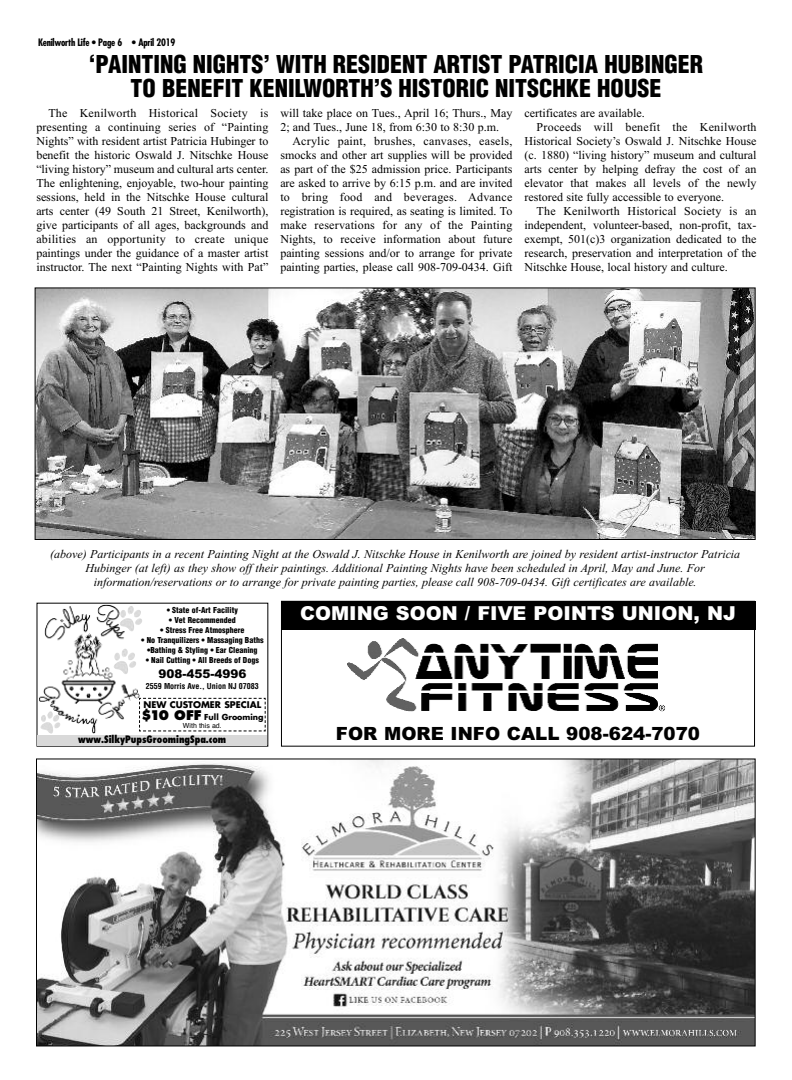
<style>
.page{position:relative;width:792px;height:1080px;background:#fff}
.page>*{position:absolute;margin:0;border:0;box-sizing:border-box;transform-origin:0 0}
.t1{font:900 condensed 24px/24px "Helvetica";color:#000;text-align:center}
.t2{font:900 19.2px "Arial";color:#fff}
.t3{font:900 18.2px "Arial";color:#000}
.t4{font:12px/14px "Times New Roman";color:#000;text-align:justify}
.t5{font:italic 12px/14px "Times New Roman";color:#000;text-align:center}
.t6{font:12px "Times New Roman";letter-spacing:.02em;color:#000}
.t7{font:900 12px "Arial";color:#000}
.t8{font:700 condensed 10px "Futura";letter-spacing:-.025em;color:#000}
.t9{font:800 condensed 10px "Futura";color:#000}
.t10{font:700 9px "Futura";color:#000}
.t11{font:900 condensed 8px "Helvetica";color:#000}
.t12{font:700 condensed 8px "Helvetica";color:#000}
.t13{font:700 8px "Futura";color:#000}
.t14{font:7px "Helvetica";color:#000}
.s1{font-weight:800;font-size:13px}
</style>
<div class="page">
<img style="left:38px;top:760px;width:716px;height:284px">
<img style="left:37px;top:289px;width:717px;height:249px">
<div style="left:35px;top:287px;width:721px;height:253px;border:1px solid #000"></div>
<div style="left:281px;top:601px;width:474px;height:146px;border:1px solid #000"></div>
<img style="left:347px;top:638px;width:318px;height:74px">
<div style="left:281px;top:601px;width:474px;height:29px;background:#000"></div>
<img style="left:39px;top:604px;width:101px;height:130px">
<img style="left:114px;top:649px;width:22px;height:25px">
<img style="left:40px;top:711px;width:20px;height:23px">
<img style="left:120px;top:606px;width:22px;height:25px">
<div style="left:37px;top:735px;width:230px;height:11px;background:#d9d9d9"></div>
<svg style="left:139px;top:697px;width:127px;height:35px"></svg>
<p class="t8" style="left:38px;top:38px;width:139px">Kenilworth Life • Page 6 • April 2019</p>
<h1 class="t1" style="left:89px;top:52px;width:616px">‘PAINTING NIGHTS’ WITH RESIDENT ARTIST PATRICIA HUBINGER<br>TO BENEFIT KENILWORTH’S HISTORIC NITSCHKE HOUSE</h1>
<p class="t4" style="left:36px;top:105px;width:234px;text-indent:12px">The Kenilworth Historical Society is presenting a continuing series of “Painting Nights” with resident artist Patricia Hubinger to benefit the historic Oswald J. Nitschke House “living history” museum and cultural arts center.<br>The enlightening, enjoyable, two-hour painting sessions, held in the Nitschke House cultural arts center (49 South 21 Street, Kenilworth), give participants of all ages, backgrounds and abilities an opportunity to create unique paintings under the guidance of a master artist instructor. The next “Painting Nights with Pat”</p>
<p class="t4" style="left:280px;top:105px;width:234px">will take place on Tues., April 16; Thurs., May<br>2; and Tues., June 18, from 6:30 to 8:30 p.m.</p>
<p class="t4" style="left:525px;top:105px;width:122px">certificates are available.</p>
<p class="t6" style="left:537px;top:119px;width:221px">Proceeds will benefit the Kenilworth</p>
<p class="t4" style="left:525px;top:133px;width:234px">Historical Society’s Oswald J. Nitschke House</p>
<p class="t4" style="left:525px;top:147px;width:234px">(c. 1880) “living history” museum and cultural</p>
<p class="t4" style="left:525px;top:161px;width:233px">arts center by helping defray the cost of an</p>
<p class="t4" style="left:525px;top:175px;width:233px">elevator that makes all levels of the newly</p>
<p class="t4" style="left:525px;top:189px;width:201px">restored site fully accessible to everyone.</p>
<p class="t4" style="left:537px;top:203px;width:221px">The Kenilworth Historical Society is an</p>
<p class="t4" style="left:525px;top:217px;width:233px">independent, volunteer-based, non-profit, tax-</p>
<p class="t4" style="left:525px;top:231px;width:234px">exempt, 501(c)3 organization dedicated to the</p>
<p class="t4" style="left:525px;top:245px;width:234px">research, preservation and interpretation of the</p>
<p class="t4" style="left:525px;top:259px;width:205px">Nitschke House, local history and culture.</p>
<p class="t4" style="left:280px;top:133px;width:234px;text-indent:12px">Acrylic paint, brushes, canvases, easels, smocks and other art supplies will be provided as part of the $25 admission price. Participants are asked to arrive by 6:15 p.m. and are invited to bring food and beverages. Advance registration is required, as seating is limited. To make reservations for any of the Painting Nights, to receive information about future painting sessions and/or to arrange for private painting parties, please call 908-709-0434. Gift</p>
<p class="t5" style="left:50px;top:547px;width:692px">(above) Participants in a recent Painting Night at the Oswald J. Nitschke House in Kenilworth are joined by resident artist-instructor Patricia<br>Hubinger (at left) as they show off their paintings. Additional Painting Nights have been scheduled in April, May and June. For information/reservations or to arrange for private painting parties, please call 908-709-0434. Gift certificates are available.</p>
<p class="t11" style="left:167px;top:606px;width:73px">• State of-Art Facility</p>
<p class="t11" style="left:169px;top:616px;width:68px">• Vet Recommended</p>
<p class="t11" style="left:160px;top:626px;width:86px">• Stress Free Atmosphere</p>
<p class="t11" style="left:141px;top:636px;width:124px">• No Tranquilizers • Massaging Baths</p>
<p class="t11" style="left:147px;top:646px;width:112px">•Bathing &amp; Styling • Ear Cleaning</p>
<p class="t11" style="left:146px;top:656px;width:115px">• Nail Cutting • All Breeds of Dogs</p>
<p class="t7" style="left:158px;top:667px;width:90px">908-455-4996</p>
<p class="t12" style="left:146px;top:682px;width:115px">2559 Morris Ave., Union NJ 07083</p>
<h2 class="t2" style="left:300px;top:602px;width:437px">COMING SOON / FIVE POINTS UNION, NJ</h2>
<p class="t10" style="left:144px;top:700px;width:119px">NEW CUSTOMER SPECIAL</p>
<p class="t13" style="left:141px;top:713px;width:124px"><span class="s1">$10 OFF</span> Full Grooming</p>
<p class="t14" style="left:183px;top:721px;width:40px">With this ad.</p>
<p class="t9" style="left:78px;top:734px;width:150px">www.SilkyPupsGroomingSpa.com</p>
<h3 class="t3" style="left:336px;top:724px;width:366px">FOR MORE INFO CALL 908-624-7070</h3>
</div>
